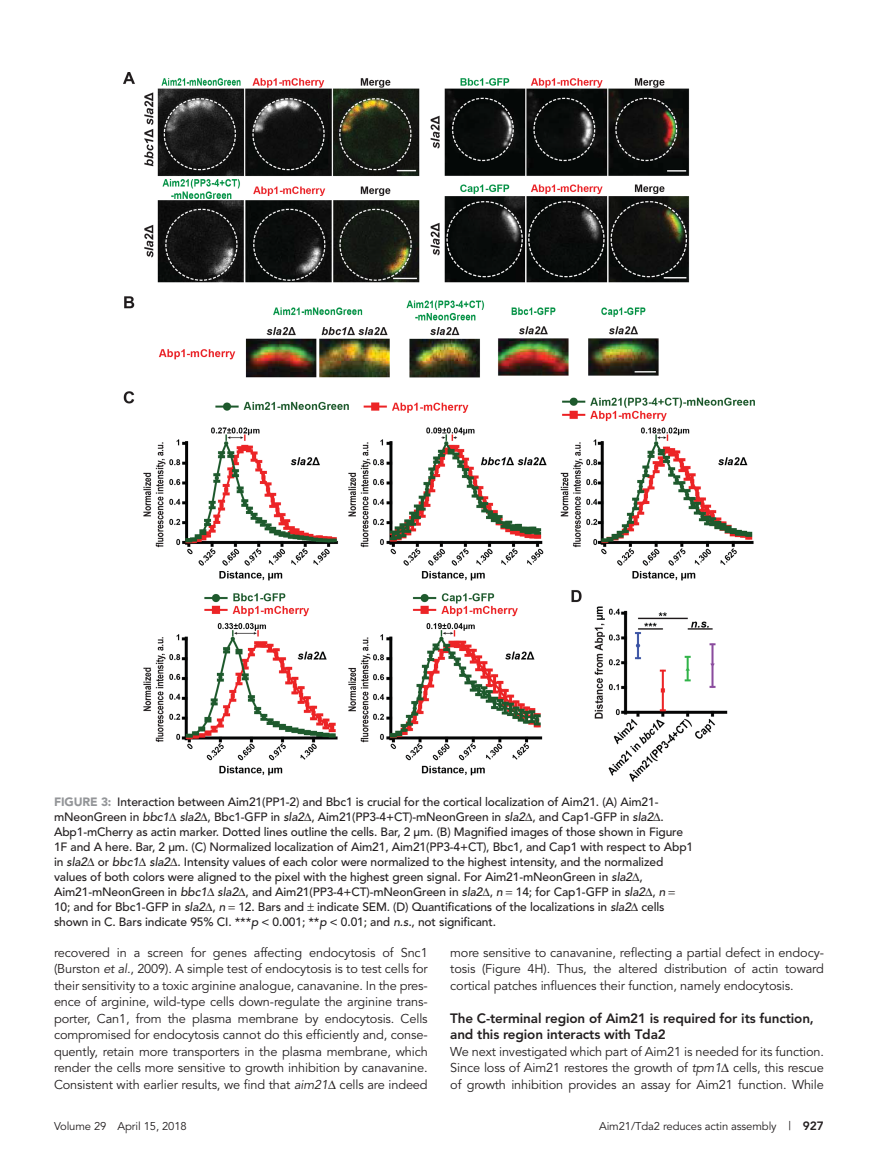
<style>
.page{position:relative;width:878px;height:1175px;background:#fff}
.page>*{position:absolute;margin:0;border:0;box-sizing:border-box;transform-origin:0 0}
.t1{font:800 13.5px/16.5px "Avenir";letter-spacing:-.01em;color:#231f20}
.Para{font:12.75px/16.5px "Avenir";letter-spacing:-.01em;color:#231f20;text-align:justify}
.ParaFL{font:12.75px/16.5px "Avenir";letter-spacing:-.01em;color:#231f20;text-align:justify}
.FigCaption_35_5p{font:500 12px/15px "Avenir";letter-spacing:-.01em;color:#231f20}
.t2{font:11.25px "Avenir";letter-spacing:-.01em;color:#231f20}
.s1{font-weight:900;color:#939598}
.s2{font-style:italic}
.s3{font-size:12px}
.s4{font-weight:800;font-size:12px}
</style>
<div class="page">
<img style="left:124px;top:72px;width:630px;height:710px">
<p class="FigCaption_35_5p" style="left:54px;top:794px;width:640px"><span class="s1">FIGURE 3:</span> Interaction between Aim21(PP1-2) and Bbc1 is crucial for the cortical localization of Aim21. (A) Aim21- mNeonGreen in <span class="s2">bbc1 sla2</span> , Bbc1-GFP in <span class="s2">sla2</span> , Aim21(PP3-4+CT)-mNeonGreen in <span class="s2">sla2</span> , and Cap1-GFP in <span class="s2">sla2</span> .<br>Abp1-mCherry as actin marker. Dotted lines outline the cells. Bar, 2 μm. (B) Magnified images of those shown in Figure 1F and A here. Bar, 2 μm. (C) Normalized localization of Aim21, Aim21(PP3-4+CT), Bbc1, and Cap1 with respect to Abp1 in <span class="s2">sla2</span> or <span class="s2">bbc1 sla2</span> . Intensity values of each color were normalized to the highest intensity, and the normalized values of both colors were aligned to the pixel with the highest green signal. For Aim21-mNeonGreen in <span class="s2">sla2</span> , Aim21-mNeonGreen in <span class="s2">bbc1 sla2</span> , and Aim21(PP3-4+CT)-mNeonGreen in <span class="s2">sla2</span> , <span class="s2">n</span> 14; for Cap1-GFP in <span class="s2">sla2</span> , <span class="s2">n<br></span>10; and for Bbc1-GFP in <span class="s2">sla2</span> , <span class="s2">n</span> 12. Bars and indicate SEM. (D) Quantifications of the localizations in <span class="s2">sla2</span>∆ cells shown in C. Bars indicate 95% CI. ***<span class="s2">p</span> &lt; 0.001; **<span class="s2">p</span> &lt; 0.01; and <span class="s2">n.s.</span>, not significant.</p>
<p class="Para" style="left:54px;top:944px;width:375px">recovered in a screen for genes affecting endocytosis of Snc1 (Burston <span class="s2">et al.</span>, 2009). A simple test of endocytosis is to test cells for their sensitivity to a toxic arginine analogue, canavanine. In the pres&shy;ence of arginine, wild-type cells down-regulate the arginine trans&shy;porter, Can1, from the plasma membrane by endocytosis. Cells compromised for endocytosis cannot do this efficiently and, conse&shy;quently, retain more transporters in the plasma membrane, which render the cells more sensitive to growth inhibition by canavanine.<br>Consistent with earlier results, we find that <span class="s2">aim21</span>∆ cells are indeed</p>
<p class="Para" style="left:450px;top:944px;width:375px">more sensitive to canavanine, reflecting a partial defect in endocy&shy;tosis (Figure 4H). Thus, the altered distribution of actin toward cortical patches influences their function, namely endocytosis.</p>
<h2 class="t1" style="left:450px;top:1009px;width:365px">The C-terminal region of Aim21 is required for its function, and this region interacts with Tda2</h2>
<p class="ParaFL" style="left:450px;top:1043px;width:375px">We next investigated which part of Aim21 is needed for its function.<br>Since loss of Aim21 restores the growth of <span class="s2">tpm1</span>∆ cells, this rescue of growth inhibition provides an assay for Aim21 function. While</p>
<p class="t2" style="left:54px;top:1119px;width:134px">Volume 29 April 15, 2018</p>
<p class="t2" style="left:599px;top:1119px;width:226px">Aim21/Tda2 reduces actin assembly <span class="s3">|</span> <span class="s4">927</span></p>
</div>
